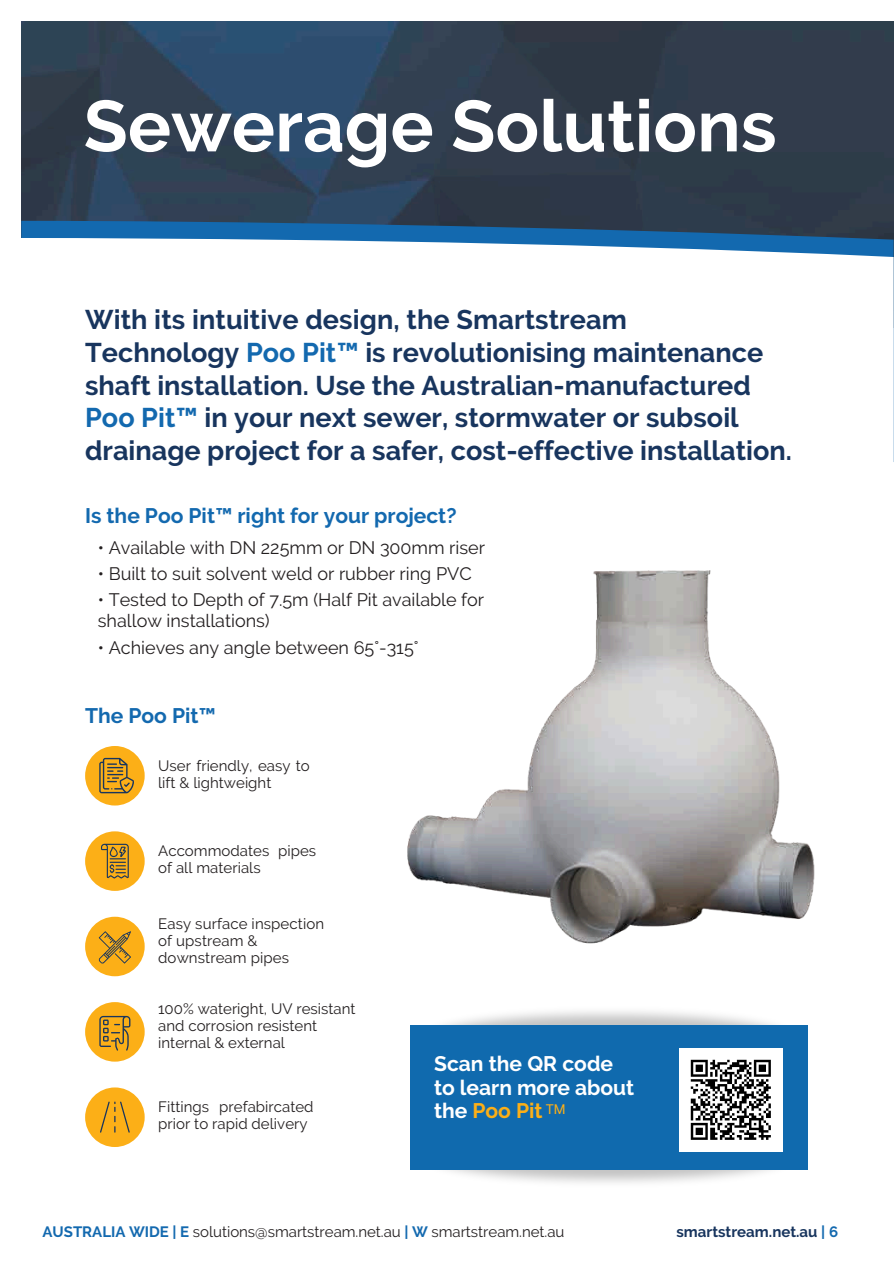
<style>
.page{position:relative;width:894px;height:1264px;background:#fff}
.page>*{position:absolute;margin:0;border:0;box-sizing:border-box;transform-origin:0 0}
.t1{font:700 72px "Raleway";color:#fff}
.t2{font:700 27px/32.7px "Raleway";color:#18355e}
.t3{font:700 21px "Raleway";color:#1369af}
.t4{font:700 21px/23.7px "Raleway";color:#fff}
.t5{font:18px/21.3px "Raleway";color:#231f20}
.t6{font:15px/16.8px "Raleway";color:#231f20}
.t7{font:700 15px "Raleway";color:#18355e}
.t8{font:13.5px "Roboto";color:#fcaf17}
.s1{color:#1369af}
.s2{color:#fcaf17}
.s3{font-weight:700;color:#1369af}
</style>
<div class="page">
<img style="left:21px;top:21px;width:872px;height:200px">
<svg style="left:21px;top:221px;width:872px;height:17px;background:#1d5788"></svg>
<svg style="left:63px;top:238px;width:830px;height:19px"></svg>
<img style="left:407px;top:570px;width:408px;height:374px">
<div style="left:85px;top:916px;width:60px;height:60px;background:#fcaf17;border-radius:50%"></div>
<svg style="left:99px;top:931px;width:32px;height:32px"></svg>
<div style="left:85px;top:1002px;width:60px;height:59px;background:#fcaf17;border-radius:50%"></div>
<svg style="left:99px;top:1015px;width:31px;height:35px"></svg>
<div style="left:85px;top:831px;width:60px;height:59px;background:#fcaf17;border-radius:50%"></div>
<svg style="left:101px;top:843px;width:28px;height:35px"></svg>
<div style="left:85px;top:1087px;width:60px;height:59px;background:#fcaf17;border-radius:50%"></div>
<svg style="left:100px;top:1101px;width:30px;height:31px"></svg>
<div style="left:85px;top:746px;width:60px;height:59px;background:#fcaf17;border-radius:50%"></div>
<svg style="left:99px;top:758px;width:35px;height:35px"></svg>
<img style="left:410px;top:1131px;width:398px;height:52px">
<img style="left:449px;top:1011px;width:359px;height:51px">
<div style="left:409px;top:1024px;width:398px;height:145px;background:#106aae"></div>
<img style="left:679px;top:1048px;width:103px;height:103px">
<p class="t1" style="left:84px;top:84px;width:694px">Sewerage Solutions</p>
<p class="t2" style="left:85px;top:303px;width:708px">With its intuitive design, the Smartstream<br>Technology <span class="s1">Poo Pit™</span> is revolutionising maintenance shaft installation. Use the Australian-manufactured <span class="s1">Poo Pit™</span> in your next sewer, stormwater or subsoil drainage project for a safer, cost-effective installation.</p>
<p class="t3" style="left:85px;top:503px;width:373px">Is the Poo Pit™ right for your project?</p>
<p class="t5" style="left:98px;top:537px;width:388px">• Available with DN 225mm or DN 300mm riser</p>
<p class="t5" style="left:98px;top:562px;width:375px">• Built to suit solvent weld or rubber ring PVC</p>
<p class="t5" style="left:98px;top:588px;width:388px">• Tested to Depth of 7.5m (Half Pit available for shallow installations)</p>
<p class="t5" style="left:98px;top:637px;width:322px">• Achieves any angle between 65°-315°</p>
<p class="t3" style="left:85px;top:703px;width:132px">The Poo Pit™</p>
<h2 class="t6" style="left:158px;top:757px;width:153px">User friendly, easy to lift &amp; lightweight</h2>
<h4 class="t6" style="left:158px;top:842px;width:159px">Accommodates pipes of all materials</h4>
<p class="t6" style="left:158px;top:915px;width:167px">Easy surface inspection of upstream &amp; downstream pipes</p>
<h3 class="t6" style="left:158px;top:1000px;width:199px">100% wateright, UV resistant and corrosion resistent internal &amp; external</h3>
<h3 class="t6" style="left:158px;top:1098px;width:157px">Fittings prefabircated prior to rapid delivery</h3>
<p class="t4" style="left:434px;top:1051px;width:202px">Scan the QR code to learn more about the <span class="s2">Poo Pit</span></p>
<h3 class="t8" style="left:545px;top:1101px;width:21px">TM</h3>
<p class="t6" style="left:43px;top:1222px;width:523px"><span class="s3">AUSTRALIA WIDE | E</span> solutions@smartstream.net.au <span class="s3">| W</span> smartstream.net.au</p>
<h5 class="t7" style="left:676px;top:1222px;width:163px">smartstream.net.au <span class="s1">| 6</span></h5>
</div>
